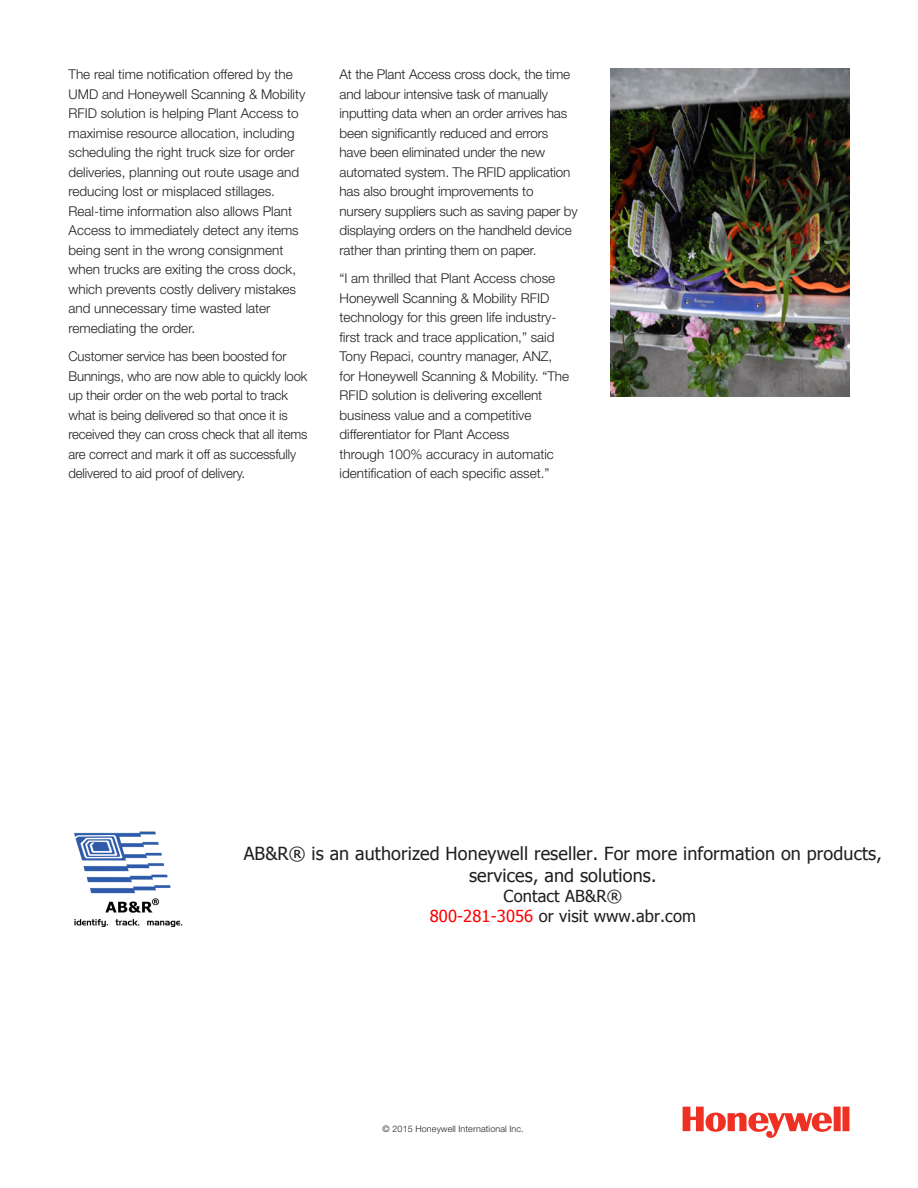
<style>
.page{position:relative;width:918px;height:1188px;background:#fff}
.page>*{position:absolute;margin:0;border:0;box-sizing:border-box;transform-origin:0 0}
.t1{font:18px/21.6px "Tahoma";letter-spacing:.01em;color:#221e1f;text-align:center}
.t2{font:16.5px/19.8px "Tahoma";letter-spacing:.01em;color:#221e1f;text-align:center}
.t3{font:300 13.5px/19.5px "Helvetica Neue";color:#231f20}
.body_copy{font:300 9px "Helvetica Neue";letter-spacing:.01em;color:#231f20}
.s1{color:#f00}
</style>
<div class="page">
<svg style="left:683px;top:1107px;width:166px;height:31px"></svg>
<img style="left:611px;top:69px;width:238px;height:328px">
<img style="left:74px;top:831px;width:108px;height:96px">
<p class="t3" style="left:69px;top:64px;width:238px">The real time notification offered by the UMD and Honeywell Scanning &amp; Mobility RFID solution is helping Plant Access to maximise resource allocation, including scheduling the right truck size for order deliveries, planning out route usage and reducing lost or misplaced stillages.<br>Real-time information also allows Plant Access to immediately detect any items being sent in the wrong consignment when trucks are exiting the cross dock, which prevents costly delivery mistakes and unnecessary time wasted later remediating the order.</p>
<p class="t3" style="left:69px;top:346px;width:240px">Customer service has been boosted for Bunnings, who are now able to quickly look up their order on the web portal to track what is being delivered so that once it is received they can cross check that all items are correct and mark it off as successfully delivered to aid proof of delivery.</p>
<p class="t3" style="left:340px;top:64px;width:240px">At the Plant Access cross dock, the time and labour intensive task of manually inputting data when an order arrives has been significantly reduced and errors have been eliminated under the new automated system. The RFID application has also brought improvements to nursery suppliers such as saving paper by displaying orders on the handheld device rather than printing them on paper.</p>
<p class="t3" style="left:340px;top:268px;width:231px">“I am thrilled that Plant Access chose Honeywell Scanning &amp; Mobility RFID technology for this green life industry&shy;first track and trace application,” said Tony Repaci, country manager, ANZ, for Honeywell Scanning &amp; Mobility. “The RFID solution is delivering excellent business value and a competitive differentiator for Plant Access<br>through 100% accuracy in automatic identification of each specific asset.”</p>
<h1 class="t1" style="left:244px;top:842px;width:640px">AB&amp;R® is an authorized Honeywell reseller. For more information on products, services, and solutions.</h1>
<p class="t2" style="left:430px;top:885px;width:268px">Contact AB&amp;R®<br><span class="s1">800-281-3056</span> or visit www.abr.com</p>
<p class="body_copy" style="left:383px;top:1123px;width:143px">© 2015 Honeywell International Inc.</p>
</div>
